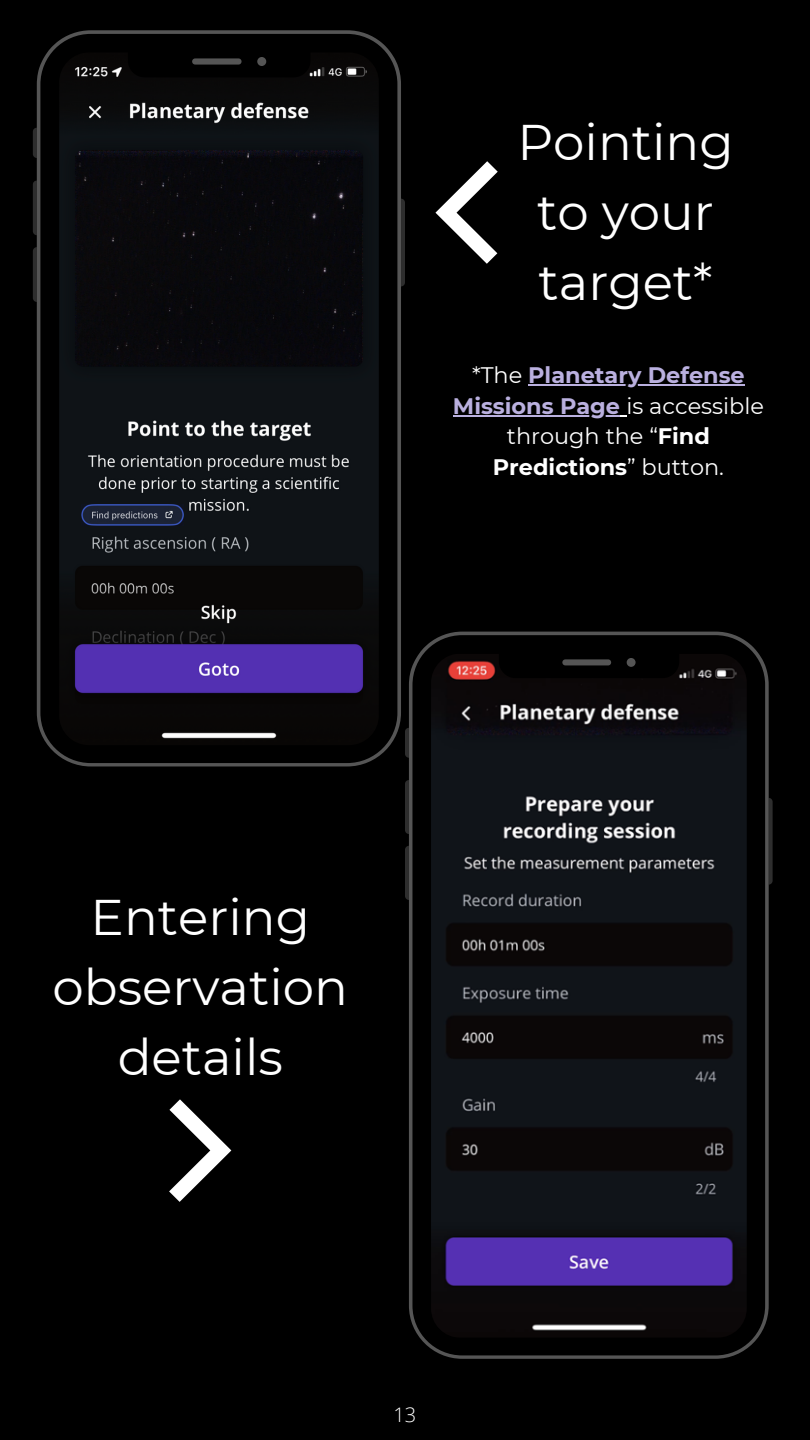
<style>
.page{position:relative;width:810px;height:1440px;background:#000}
.page>*{position:absolute;margin:0;border:0;box-sizing:border-box;transform-origin:0 0}
.t1{font:50px/69.8px "Montserrat";color:#fff;text-align:center}
.t2{font:22.4px/30.8px "Montserrat";color:#fff;text-align:center}
.t3{font:300 20px "Open Sans";color:#fff}
.s1{font-weight:700;color:#bab0df}
.s2{font-weight:700}
</style>
<div class="page">
<svg style="left:405px;top:728px;width:4px;height:30px"></svg>
<svg style="left:405px;top:780px;width:4px;height:54px"></svg>
<svg style="left:405px;top:846px;width:4px;height:54px"></svg>
<svg style="left:769px;top:798px;width:4px;height:87px"></svg>
<svg style="left:409px;top:632px;width:360px;height:727px"></svg>
<svg style="left:33px;top:128px;width:4px;height:30px"></svg>
<svg style="left:33px;top:181px;width:4px;height:54px"></svg>
<svg style="left:33px;top:247px;width:4px;height:55px"></svg>
<svg style="left:401px;top:199px;width:4px;height:87px"></svg>
<svg style="left:37px;top:30px;width:364px;height:736px;fill:#0a090c"></svg>
<svg style="left:435px;top:161px;width:63px;height:103px"></svg>
<svg style="left:169px;top:1099px;width:62px;height:103px"></svg>
<img style="left:81px;top:504px;width:103px;height:22px">
<hr style="left:528px;top:384px;width:120px;height:2px;background:#bab0df">
<hr style="left:648px;top:384px;width:97px;height:2px;background:#bab0df">
<hr style="left:453px;top:415px;width:167px;height:2px;background:#bab0df">
<svg style="left:620px;top:415px;width:6px;height:2px"></svg>
<p class="t1" style="left:517px;top:108px;width:218px">Pointing to your target*</p>
<p class="t2" style="left:453px;top:360px;width:313px">*The <span class="s1">Planetary Defense<br>Missions Page</span> is accessible through the “<span class="s2">Find<br>Predictions</span>” button.</p>
<p class="t1" style="left:53px;top:883px;width:297px">Entering observation details</p>
<p class="t3" style="left:394px;top:1401px;width:24px">13</p>
</div>
